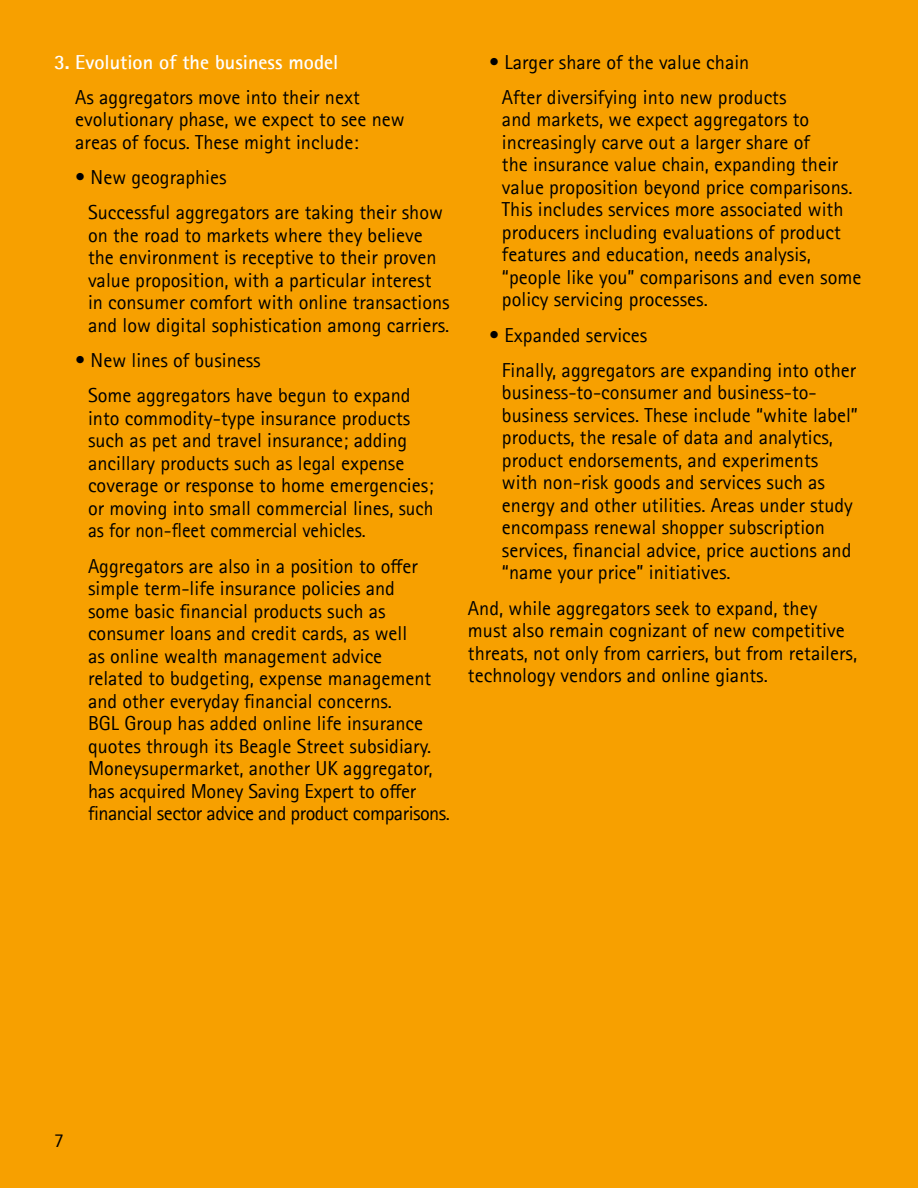
<style>
.page{position:relative;width:918px;height:1188px;background:#f7a000}
.page>*{position:absolute;margin:0;border:0;box-sizing:border-box;transform-origin:0 0}
.t1{font:20.25px/22.5px "Rotis Sans Seriffor ACN";color:#000}
.t2{font:700 20.25px "Rotis Sans Seriffor ACN";color:#fff}
.t3{font:19.5px "Rotis Sans Seriffor ACN";color:#000}
</style>
<div class="page">
<p class="t2" style="left:54px;top:49px;width:286px">3. Evolution of the business model</p>
<p class="t1" style="left:75px;top:86px;width:331px">As aggregators move into their next evolutionary phase, we expect to see new areas of focus. These might include:</p>
<p class="t1" style="left:88px;top:160px;width:356px;line-height:35.2px;text-indent:-13px">• New geographies<br>Successful aggregators are taking their show</p>
<p class="t1" style="left:88px;top:224px;width:363px">on the road to markets where they believe the environment is receptive to their proven value proposition, with a particular interest in consumer comfort with online transactions and low digital sophistication among carriers.</p>
<p class="t1" style="left:88px;top:343px;width:324px;line-height:35.2px;text-indent:-13px">• New lines of business<br>Some aggregators have begun to expand</p>
<p class="t1" style="left:88px;top:407px;width:347px">into commodity-type insurance products such as pet and travel insurance; adding ancillary products such as legal expense coverage or response to home emergencies; or moving into small commercial lines, such as for non-fleet commercial vehicles.</p>
<p class="t1" style="left:88px;top:555px;width:363px">Aggregators are also in a position to offer simple term-life insurance policies and<br>some basic financial products such as consumer loans and credit cards, as well<br>as online wealth management advice<br>related to budgeting, expense management and other everyday financial concerns.<br>BGL Group has added online life insurance quotes through its Beagle Street subsidiary.<br>Moneysupermarket, another UK aggregator, has acquired Money Saving Expert to offer financial sector advice and product comparisons.</p>
<p class="t1" style="left:502px;top:44px;width:286px;line-height:35.2px;text-indent:-13px">• Larger share of the value chain<br>After diversifying into new products</p>
<p class="t1" style="left:502px;top:108px;width:361px">and markets, we expect aggregators to increasingly carve out a larger share of<br>the insurance value chain, expanding their value proposition beyond price comparisons.<br>This includes services more associated with producers including evaluations of product features and education, needs analysis, “people like you” comparisons and even some policy servicing processes.</p>
<p class="t1" style="left:502px;top:317px;width:356px;line-height:35.2px;text-indent:-13px">• Expanded services<br>Finally, aggregators are expanding into other</p>
<p class="t1" style="left:502px;top:381px;width:358px">business-to-consumer and business-to&shy;business services. These include “white label” products, the resale of data and analytics, product endorsements, and experiments with non-risk goods and services such as energy and other utilities. Areas under study encompass renewal shopper subscription services, financial advice, price auctions and “name your price” initiatives.</p>
<p class="t1" style="left:468px;top:597px;width:391px">And, while aggregators seek to expand, they must also remain cognizant of new competitive threats, not only from carriers, but from retailers, technology vendors and online giants.</p>
<p class="t3" style="left:54px;top:1129px;width:11px">7</p>
</div>
